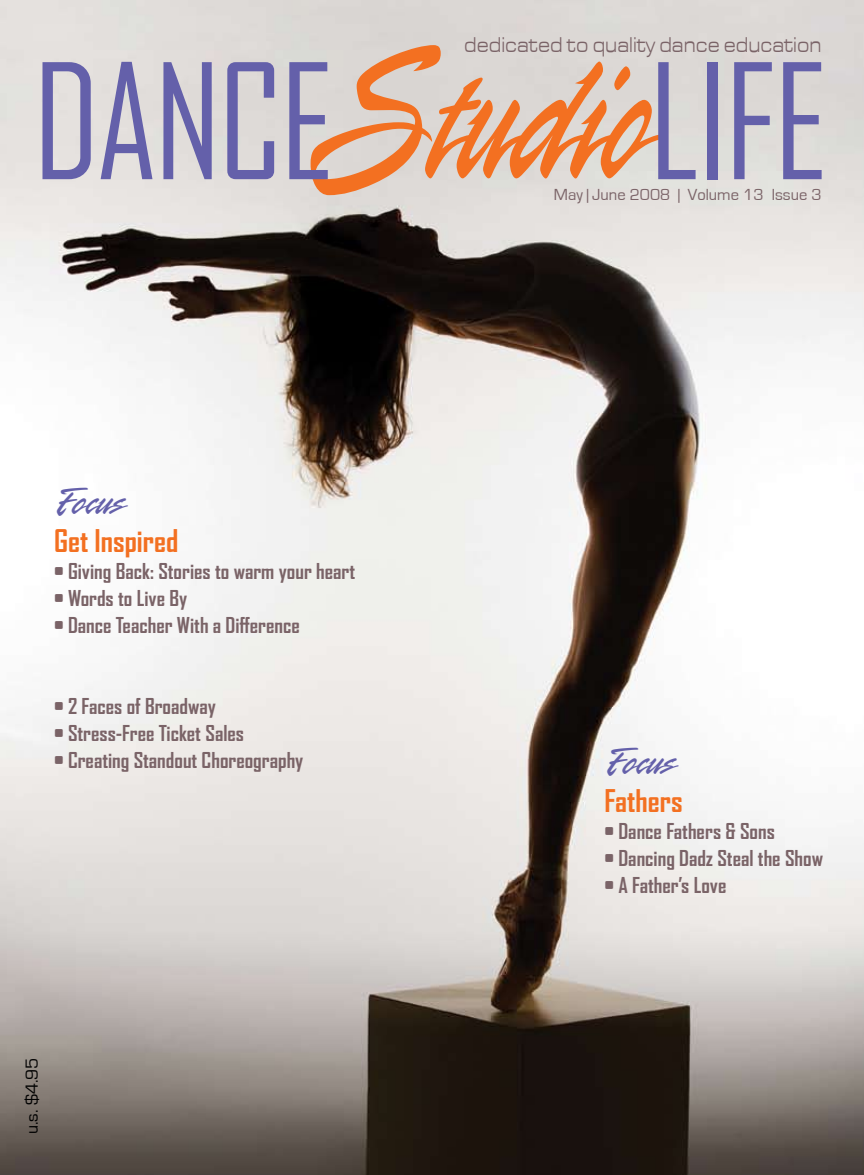
<style>
.page{position:relative;width:864px;height:1175px;background:#fff}
.page>*{position:absolute;margin:0;border:0;box-sizing:border-box;transform-origin:0 0}
.t1{font:213.45px "Rapier Let Plain";color:#f37021;scale:.7 1}
.t2{font:153.15px "Agency FB";letter-spacing:-.02em;color:#6460aa}
.t3{font:42px "Rapier Let Plain";color:#6460aa}
.t4{font:700 30px "Agency FB";color:#f37021}
.t5{font:expanded 22.05px "Eurostile T";color:#7a6367;scale:.75 1}
.t6{font:700 21px "Agency FB";color:#7a6367}
.t7{font:18px "Eurostile";color:#000}
.t8{font:16.5px "Eurostile";color:#7a6367}
</style>
<div class="page">
<img style="left:0;top:0;width:864px;height:1174px">
<p class="t5" style="left:464px;top:33px;width:478px">dedicated to quality dance education</p>
<h1 class="t1" style="left:306px;top:6px;width:491px">Studio</h1>
<h2 class="t2" style="left:33px;top:38px;width:303px">DANCE</h2>
<h2 class="t2" style="left:649px;top:38px;width:181px">LIFE</h2>
<p class="t8" style="left:554px;top:185px;width:269px">May | June 2008 | Volume 13 Issue 3</p>
<h3 class="t3" style="left:54px;top:480px;width:72px">Focus</h3>
<h3 class="t4" style="left:54px;top:524px;width:126px">Get Inspired</h3>
<p class="t6" style="left:54px;top:559px;width:303px">• Giving Back: Stories to warm your heart</p>
<p class="t6" style="left:54px;top:586px;width:135px">• Words to Live By</p>
<p class="t6" style="left:54px;top:613px;width:247px">• Dance Teacher With a Difference</p>
<p class="t6" style="left:54px;top:694px;width:164px">• 2 Faces of Broadway</p>
<p class="t6" style="left:54px;top:721px;width:192px">• Stress-Free Ticket Sales</p>
<p class="t6" style="left:54px;top:748px;width:251px">• Creating Standout Choreography</p>
<h3 class="t3" style="left:604px;top:740px;width:72px">Focus</h3>
<h3 class="t4" style="left:604px;top:784px;width:80px">Fathers</h3>
<p class="t6" style="left:604px;top:819px;width:172px">• Dance Fathers &amp; Sons</p>
<p class="t6" style="left:604px;top:846px;width:220px">• Dancing Dadz Steal the Show</p>
<p class="t6" style="left:604px;top:873px;width:124px">• A Father’s Love</p>
<p class="t7" style="left:22px;top:1134px;width:78px;rotate:-90deg">u.s. $4.95</p>
</div>
